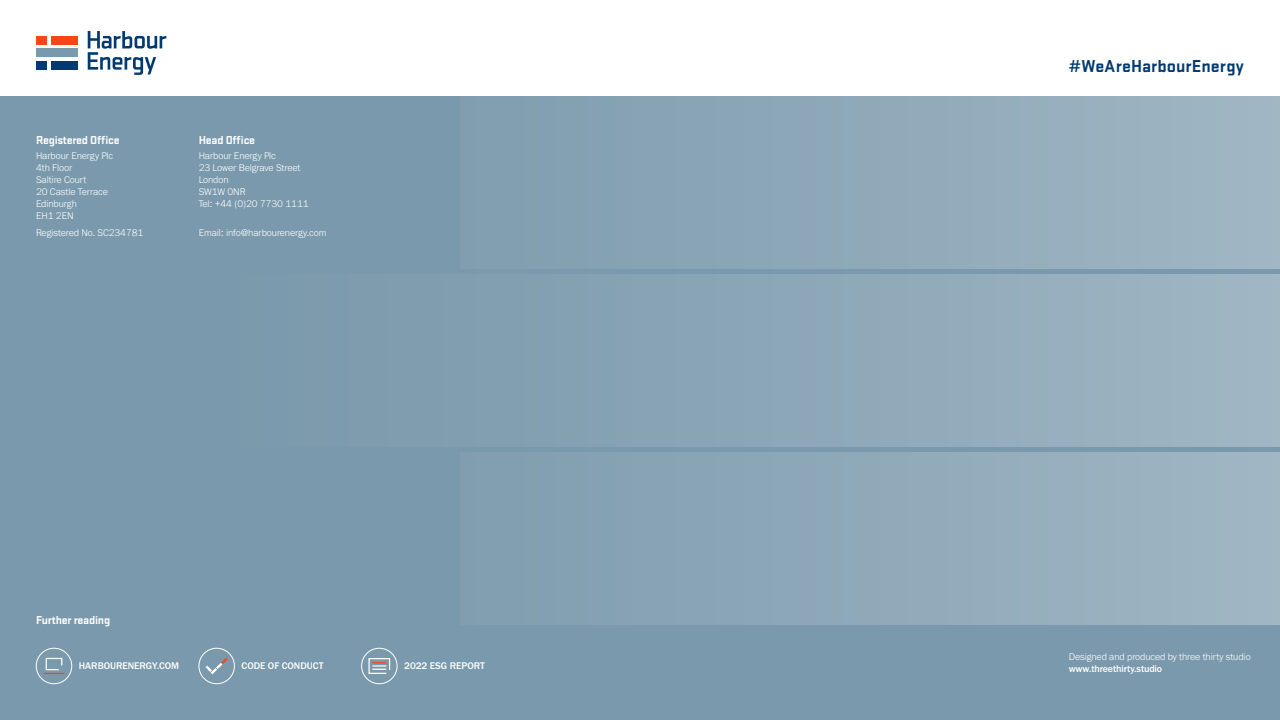
<style>
.page{position:relative;width:1280px;height:720px;background:#fff}
.page>*{position:absolute;margin:0;border:0;box-sizing:border-box;transform-origin:0 0}
._00-Cover-heading-2{font:700 18px "Stratum 2";color:#003a70}
._05-Body-heading-1-1{font:700 12px "Stratum 2";letter-spacing:-.02em;color:#fff}
._05-Body-copy-10_12{font:300 10px/12px "Franklin Gothic URW";letter-spacing:-.01em;color:#fff}
._10-Driver-10_12{font:500 10px "Franklin Gothic URW";color:#fff}
.s1{font-weight:500}
</style>
<div class="page">
<div style="left:0;top:96px;width:1280px;height:624px;background:#7a99ac"></div>
<div style="left:460px;top:452px;width:820px;height:173px;background:linear-gradient(to right,#809daf,#a0b6c3)"></div>
<div style="left:157px;top:274px;width:1123px;height:173px;background:linear-gradient(to right,#7696aa,#9fb5c3)"></div>
<div style="left:460px;top:96px;width:820px;height:173px;background:linear-gradient(to right,#809daf,#a0b6c3)"></div>
<svg style="left:88px;top:31px;width:78px;height:44px"></svg>
<div style="left:36px;top:61px;width:11px;height:9px;background:#003a70"></div>
<div style="left:36px;top:36px;width:11px;height:8px;background:#fa4616"></div>
<div style="left:36px;top:49px;width:42px;height:8px;background:#7a99ac"></div>
<div style="left:52px;top:36px;width:26px;height:8px;background:#fa4616"></div>
<div style="left:52px;top:61px;width:26px;height:9px;background:#003a70"></div>
<svg style="left:44px;top:657px;width:20px;height:17px"></svg>
<div style="left:36px;top:648px;width:36px;height:36px;border:1px solid #fff;border-radius:50%"></div>
<div style="left:361px;top:648px;width:36px;height:36px;border:1px solid #fff;border-radius:50%"></div>
<svg style="left:368px;top:658px;width:23px;height:16px"></svg>
<div style="left:199px;top:648px;width:36px;height:36px;border:1px solid #fff;border-radius:50%"></div>
<svg style="left:206px;top:658px;width:22px;height:16px"></svg>
<p class="_05-Body-heading-1-1" style="left:36px;top:132px;width:85px">Registered Office</p>
<p class="_05-Body-copy-10_12" style="left:36px;top:149px;width:79px">Harbour Energy Plc<br>4th Floor<br>Saltire Court<br>20 Castle Terrace<br>Edinburgh<br>EH1 2EN</p>
<p class="_05-Body-copy-10_12" style="left:36px;top:226px;width:109px">Registered No. SC234781</p>
<p class="_05-Body-heading-1-1" style="left:199px;top:132px;width:58px">Head Office</p>
<p class="_05-Body-copy-10_12" style="left:199px;top:149px;width:111px">Harbour Energy Plc<br>23 Lower Belgrave Street<br>London<br>SW1W 0NR<br>Tel: +44 (0)20 7730 1111</p>
<p class="_05-Body-copy-10_12" style="left:199px;top:226px;width:129px">Email: info@harbourenergy.com</p>
<p class="_05-Body-heading-1-1" style="left:36px;top:612px;width:76px">Further reading</p>
<p class="_10-Driver-10_12" style="left:79px;top:660px;width:102px">HARBOURENERGY.COM</p>
<p class="_10-Driver-10_12" style="left:242px;top:660px;width:84px">CODE OF CONDUCT</p>
<p class="_10-Driver-10_12" style="left:404px;top:660px;width:82px">2022 ESG REPORT</p>
<p class="_00-Cover-heading-2" style="left:1069px;top:54px;width:177px">#WeAreHarbourEnergy</p>
<p class="_05-Body-copy-10_12" style="left:1069px;top:650px;width:184px">Designed and produced by three thirty studio <span class="s1">www.threethirty.studio</span></p>
</div>
